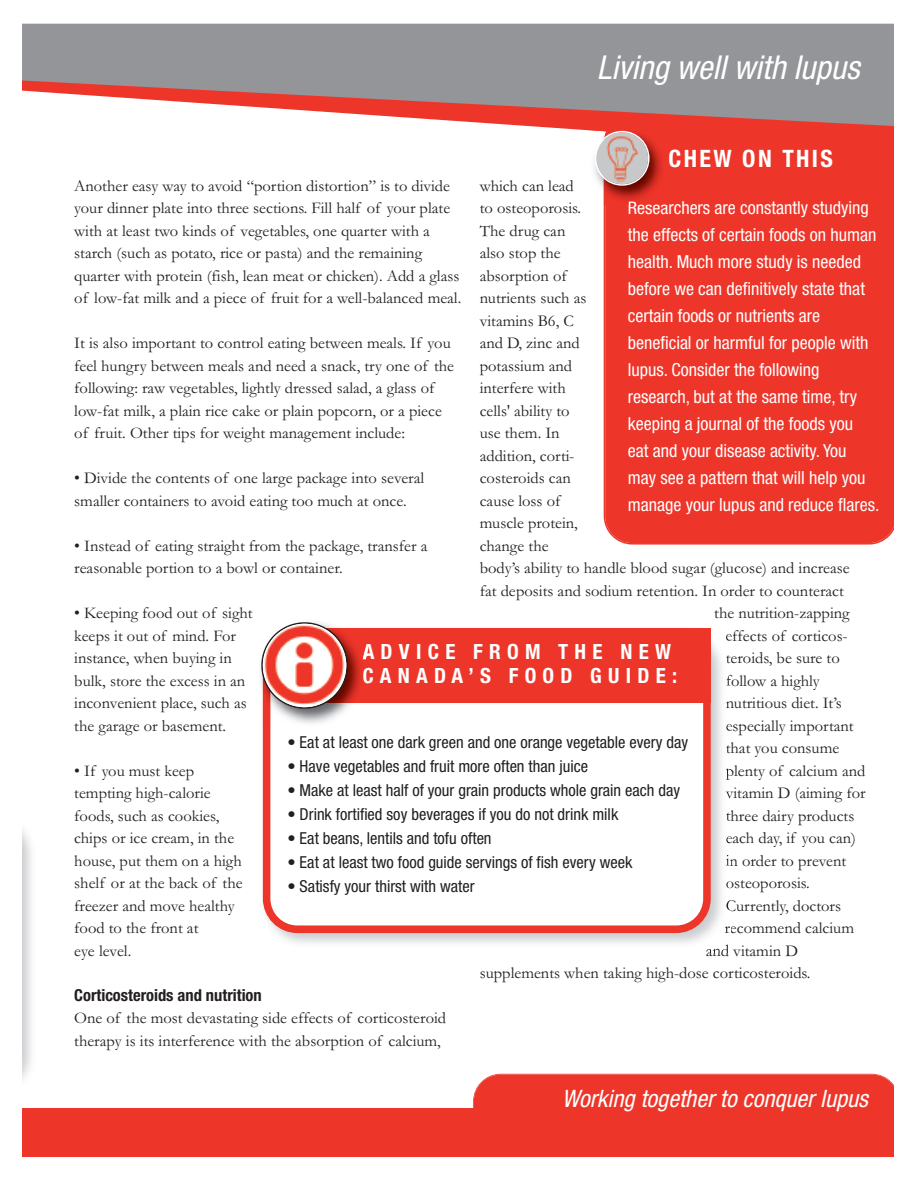
<style>
.page{position:relative;width:918px;height:1188px;background:#fff}
.page>*{position:absolute;margin:0;border:0;box-sizing:border-box;transform-origin:0 0}
.t1{font:italic 33px "Helvetica Neue Condensed+NUZMSF";color:#fff}
.t2{font:italic 24px "Helvetica Neue Condensed+NUZMSF";color:#fff}
.t3{font:24px "Helvetica Neue Bold Cond+RTKLOZ";letter-spacing:.1em;color:#fff}
.t4{font:21px/24px "Helvetica Neue Bold Cond+RTKLOZ";letter-spacing:.3em;color:#fff}
.t5{font:18px/27px "Helvetica Neue Condensed+NUZMSF";color:#fff}
.t6{font:16.5px/22.5px "Garamond+AMZZJD";color:#231f20}
.t7{font:16.5px "Helvetica Neue Condensed+NUZMSF";color:#231f20}
.t8{font:16.5px "Helvetica Neue Bold Cond+RTKLOZ";color:#231f20}
</style>
<div class="page">
<div style="left:22px;top:1109px;width:871px;height:48px;background:#ee3529"></div>
<div style="left:473px;top:1074px;width:420px;height:35px;background:#ee3529"></div>
<svg style="left:726px;top:634px;width:4px;height:7px"></svg>
<svg style="left:726px;top:655px;width:4px;height:8px"></svg>
<svg style="left:727px;top:675px;width:3px;height:11px"></svg>
<svg style="left:726px;top:701px;width:4px;height:7px"></svg>
<svg style="left:726px;top:724px;width:4px;height:7px"></svg>
<svg style="left:726px;top:745px;width:4px;height:8px"></svg>
<svg style="left:726px;top:768px;width:4px;height:12px"></svg>
<svg style="left:726px;top:792px;width:4px;height:6px"></svg>
<svg style="left:726px;top:813px;width:4px;height:8px"></svg>
<svg style="left:726px;top:836px;width:4px;height:7px"></svg>
<svg style="left:726px;top:855px;width:4px;height:11px"></svg>
<svg style="left:726px;top:881px;width:4px;height:7px"></svg>
<svg style="left:726px;top:900px;width:4px;height:11px"></svg>
<svg style="left:725px;top:926px;width:5px;height:7px"></svg>
<img style="left:706px;top:945px;width:22px;height:8px">
<svg style="left:263px;top:702px;width:448px;height:231px"></svg>
<div style="left:323px;top:628px;width:388px;height:74px;background:#ee3529"></div>
<img style="left:263px;top:702px;width:104px;height:26px">
<img style="left:348px;top:628px;width:19px;height:74px">
<img style="left:363px;top:644px;width:4px;height:15px">
<img style="left:363px;top:668px;width:4px;height:16px">
<svg style="left:261px;top:622px;width:87px;height:87px"></svg>
<img style="left:263px;top:624px;width:83px;height:83px">
<div style="left:604px;top:152px;width:289px;height:393px;background:#ee3529"></div>
<svg style="left:528px;top:126px;width:365px;height:26px;fill:#ee3529"></svg>
<svg style="left:22px;top:24px;width:871px;height:102px;fill:#939598"></svg>
<img style="left:588px;top:136px;width:16px;height:69px">
<img style="left:608px;top:136px;width:61px;height:69px">
<img style="left:604px;top:186px;width:4px;height:19px">
<img style="left:588px;top:124px;width:81px;height:12px">
<img style="left:629px;top:202px;width:38px;height:3px">
<svg style="left:595px;top:131px;width:55px;height:55px"></svg>
<h1 class="t1" style="left:597px;top:55px;width:271px">Living well with lupus</h1>
<h2 class="t3" style="left:669px;top:150px;width:166px">CHEW ON THIS</h2>
<p class="t5" style="left:628px;top:196px;width:253px">Researchers are constantly studying the effects of certain foods on human health. Much more study is needed before we can definitively state that certain foods or nutrients are beneficial or harmful for people with lupus. Consider the following research, but at the same time, try keeping a journal of the foods you<br>eat and your disease activity. You<br>may see a pattern that will help you manage your lupus and reduce flares.</p>
<p class="t6" style="left:74px;top:174px;width:389px">Another easy way to avoid “portion distortion” is to divide your dinner plate into three sections. Fill half of your plate with at least two kinds of vegetables, one quarter with a starch (such as potato, rice or pasta) and the remaining quarter with protein (fish, lean meat or chicken). Add a glass of low-fat milk and a piece of fruit for a well-balanced meal.</p>
<p class="t6" style="left:74px;top:331px;width:381px">It is also important to control eating between meals. If you feel hungry between meals and need a snack, try one of the following: raw vegetables, lightly dressed salad, a glass of low-fat milk, a plain rice cake or plain popcorn, or a piece of fruit. Other tips for weight management include:</p>
<p class="t6" style="left:74px;top:466px;width:352px">• Divide the contents of one large package into several smaller containers to avoid eating too much at once.</p>
<p class="t6" style="left:74px;top:534px;width:355px">• Instead of eating straight from the package, transfer a reasonable portion to a bowl or container.</p>
<p class="t6" style="left:74px;top:601px;width:180px">• Keeping food out of sight keeps it out of mind. For instance, when buying in bulk, store the excess in an inconvenient place, such as the garage or basement.</p>
<p class="t6" style="left:74px;top:759px;width:170px">• If you must keep tempting high-calorie foods, such as cookies, chips or ice cream, in the house, put them on a high shelf or at the back of the freezer and move healthy food to the front at<br>eye level.</p>
<p class="t8" style="left:74px;top:989px;width:189px">Corticosteroids and nutrition</p>
<p class="t6" style="left:74px;top:1006px;width:373px">One of the most devastating side effects of corticosteroid therapy is its interference with the absorption of calcium,</p>
<p class="t6" style="left:480px;top:174px;width:96px">which can lead</p>
<p class="t6" style="left:480px;top:196px;width:103px">to osteoporosis.</p>
<p class="t6" style="left:480px;top:219px;width:87px">The drug can</p>
<p class="t6" style="left:480px;top:241px;width:82px">also stop the</p>
<p class="t6" style="left:480px;top:264px;width:88px">absorption of</p>
<p class="t6" style="left:480px;top:286px;width:108px">nutrients such as</p>
<p class="t6" style="left:480px;top:309px;width:96px">vitamins B6, C</p>
<p class="t6" style="left:480px;top:331px;width:102px">and D, zinc and</p>
<p class="t6" style="left:480px;top:354px;width:94px">potassium and</p>
<p class="t6" style="left:480px;top:376px;width:88px">interfere with</p>
<p class="t6" style="left:480px;top:399px;width:91px">cells' ability to</p>
<p class="t6" style="left:480px;top:421px;width:81px">use them. In</p>
<p class="t6" style="left:480px;top:444px;width:96px">addition, corti-</p>
<p class="t6" style="left:480px;top:466px;width:93px">costeroids can</p>
<p class="t6" style="left:480px;top:489px;width:82px">cause loss of</p>
<p class="t6" style="left:480px;top:511px;width:100px">muscle protein,</p>
<p class="t6" style="left:480px;top:534px;width:70px">change the</p>
<p class="t6" style="left:480px;top:556px;width:371px">body’s ability to handle blood sugar (glucose) and increase</p>
<p class="t6" style="left:480px;top:579px;width:366px">fat deposits and sodium retention. In order to counteract</p>
<p class="t6" style="left:714px;top:601px;width:137px">the nutrition-zapping</p>
<p class="t6" style="left:725px;top:624px;width:124px">effects of corticos-</p>
<p class="t6" style="left:726px;top:646px;width:116px">teroids, be sure to</p>
<p class="t6" style="left:726px;top:669px;width:96px">follow a highly</p>
<p class="t6" style="left:726px;top:691px;width:118px">nutritious diet. It’s</p>
<p class="t6" style="left:726px;top:714px;width:130px">especially important</p>
<p class="t6" style="left:726px;top:736px;width:115px">that you consume</p>
<p class="t6" style="left:726px;top:759px;width:141px">plenty of calcium and</p>
<p class="t6" style="left:726px;top:781px;width:141px">vitamin D (aiming for</p>
<p class="t6" style="left:726px;top:804px;width:130px">three dairy products</p>
<p class="t6" style="left:726px;top:826px;width:132px">each day, if you can)</p>
<p class="t6" style="left:726px;top:849px;width:122px">in order to prevent</p>
<p class="t6" style="left:726px;top:871px;width:86px">osteoporosis.</p>
<p class="t6" style="left:726px;top:894px;width:117px">Currently, doctors</p>
<p class="t6" style="left:725px;top:916px;width:131px">recommend calcium</p>
<p class="t6" style="left:706px;top:939px;width:94px">and vitamin D</p>
<p class="t6" style="left:480px;top:961px;width:332px">supplements when taking high-dose corticosteroids.</p>
<p class="t4" style="left:363px;top:642px;width:316px">ADVICE FROM THE NEW<br>CANADA’S FOOD GUIDE:</p>
<p class="t7" style="left:287px;top:736px;width:402px">• Eat at least one dark green and one orange vegetable every day</p>
<p class="t7" style="left:287px;top:760px;width:302px">• Have vegetables and fruit more often than juice</p>
<p class="t7" style="left:287px;top:784px;width:394px">• Make at least half of your grain products whole grain each day</p>
<p class="t7" style="left:287px;top:808px;width:333px">• Drink fortified soy beverages if you do not drink milk</p>
<p class="t7" style="left:287px;top:832px;width:206px">• Eat beans, lentils and tofu often</p>
<p class="t7" style="left:287px;top:856px;width:347px">• Eat at least two food guide servings of fish every week</p>
<p class="t7" style="left:287px;top:880px;width:189px">• Satisfy your thirst with water</p>
<h2 class="t2" style="left:562px;top:1090px;width:312px">Working together to conquer lupus</h2>
</div>
